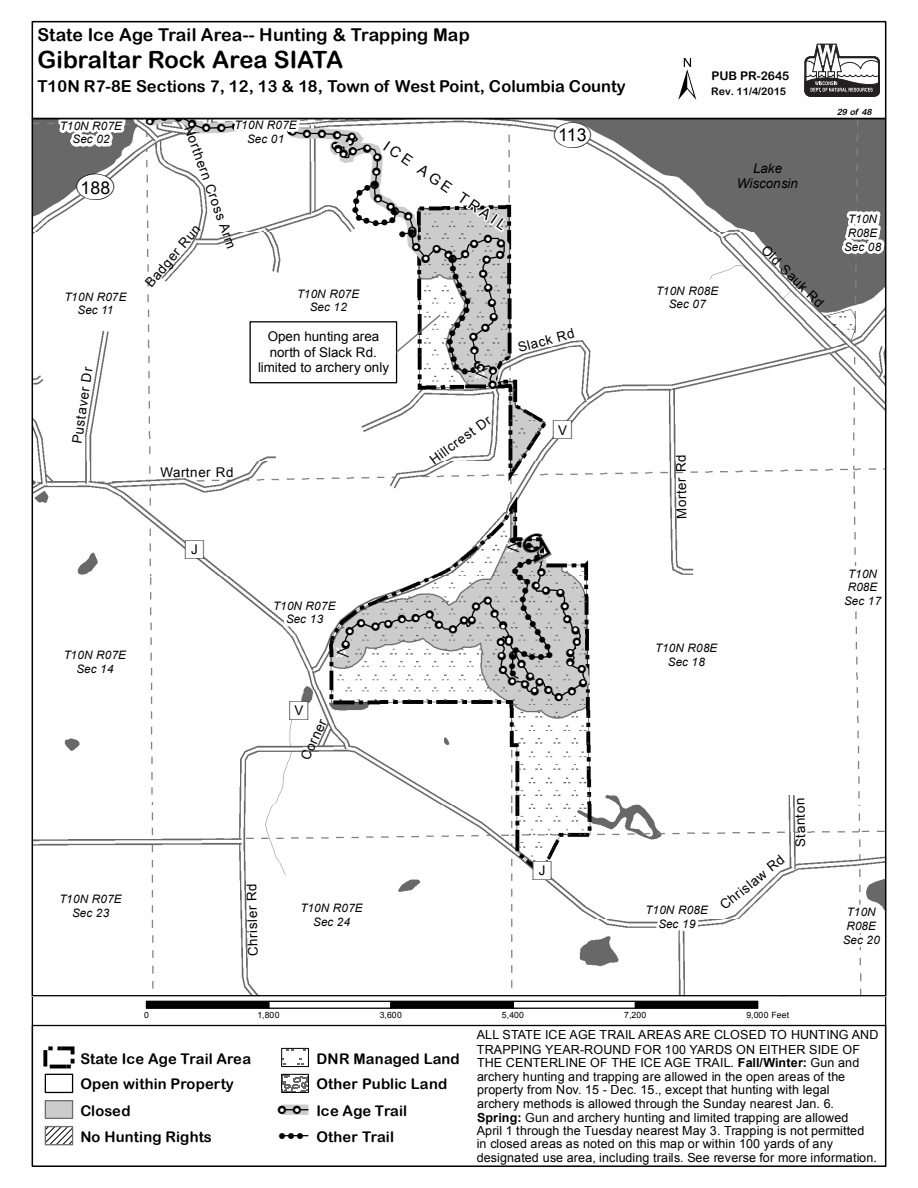
<style>
.page{position:relative;width:918px;height:1188px;background:#fff}
.page>*{position:absolute;margin:0;border:0;box-sizing:border-box;transform-origin:0 0}
.t1{font:59.55px "ESRI North";color:#000}
.t2{font:26.85px "ESRI Default Marker";color:#fff}
.t3{font:23.7px "Arial Rounded MT Bold";color:#000}
.t4{font:17.7px "Arial Rounded MT Bold";letter-spacing:.005em;color:#000}
.t5{font:17.7px "Arial";letter-spacing:.005em;color:#000}
.t6{font:16.35px "Arial Rounded MT Bold";color:#000}
.t7{font:14.7px/26.1px "Arial Rounded MT Bold";letter-spacing:.01em;color:#000}
.t8{font:14.7px "Arial";color:#000}
.t9{font:13.35px/15.6px "Arial";letter-spacing:.005em;color:#000;text-align:center}
.t10{font:italic 13.35px/15.6px "Arial";letter-spacing:-.01em;color:#000;text-align:center}
.t11{font:13.35px "Arial";letter-spacing:.045em;color:#000}
.t12{font:12.6px/13.6px "Arial";color:#000}
.t13{font:12.15px "ESRI Default Marker";color:#000}
.t14{font:12px "Arial Rounded MT Bold";color:#000}
.t15{font:italic 11.7px/13.8px "Arial";color:#000;text-align:center}
.t16{font:10.5px "Arial Rounded MT Bold";color:#000}
.t17{font:8.7px "Arial";letter-spacing:-.005em;color:#000}
.t18{font:italic 8.7px "Arial Rounded MT Bold";color:#000}
.t19{font:8.7px "ESRI Default Marker";color:#000}
.t20{font:5.55px "ESRI Default Marker";color:#fff}
.s1{font-family:"ESRI Shields";font-size:35.85px;color:#fff}
.s2{font-family:"ESRI Shields";font-size:35.85px}
.s3{font-family:"ESRI Shields";font-size:36.75px;color:#fff}
.s4{font-family:"ESRI Shields";font-size:36.75px}
.s5{color:#000}
.s6{font-weight:700}
</style>
<div class="page">
<img style="left:34px;top:120px;width:850px;height:874px">
<svg style="left:651px;top:270px;width:75px;height:84px"></svg>
<svg style="left:296px;top:887px;width:75px;height:85px"></svg>
<svg style="left:641px;top:882px;width:76px;height:54px"></svg>
<svg style="left:651px;top:619px;width:77px;height:105px"></svg>
<svg style="left:836px;top:884px;width:48px;height:68px"></svg>
<svg style="left:59px;top:626px;width:76px;height:57px"></svg>
<svg style="left:55px;top:871px;width:76px;height:56px"></svg>
<svg style="left:837px;top:545px;width:47px;height:69px"></svg>
<svg style="left:837px;top:190px;width:47px;height:69px"></svg>
<div style="left:32px;top:21px;width:854px;height:98px;border:1px solid #000"></div>
<div style="left:32px;top:1025px;width:854px;height:142px;border:1px solid #000"></div>
<div style="left:146px;top:1001px;width:123px;height:8px;background:#000;border:1px solid #000"></div>
<div style="left:268px;top:1001px;width:124px;height:8px;border:1px solid #000"></div>
<div style="left:390px;top:1001px;width:124px;height:8px;background:#000;border:1px solid #000"></div>
<div style="left:513px;top:1001px;width:123px;height:8px;border:1px solid #000"></div>
<div style="left:635px;top:1001px;width:123px;height:8px;background:#000;border:1px solid #000"></div>
<svg style="left:43px;top:1050px;width:4px;height:17px"></svg>
<svg style="left:48px;top:1046px;width:27px;height:22px"></svg>
<hr style="left:50px;top:1065px;width:17px;height:3px;background:#000">
<div style="left:45px;top:1074px;width:28px;height:19px;background:#fff;border:1px solid #000"></div>
<div style="left:45px;top:1100px;width:28px;height:19px;background:#ccc;border:1px solid #6e6e6e"></div>
<svg style="left:47px;top:1128px;width:24px;height:15px"></svg>
<div style="left:45px;top:1126px;width:28px;height:19px;border:1px solid #6e6e6e"></div>
<div style="left:281px;top:1048px;width:28px;height:19px;border:1px solid #000"></div>
<svg style="left:283px;top:1076px;width:24px;height:15px"></svg>
<div style="left:281px;top:1074px;width:28px;height:19px;border:1px solid #000"></div>
<div style="left:282px;top:1105px;width:26px;height:10px;background:#ccc"></div>
<svg style="left:282px;top:1109px;width:26px;height:1px"></svg>
<svg style="left:282px;top:1135px;width:26px;height:1px"></svg>
<svg style="left:805px;top:44px;width:75px;height:53px"></svg>
<svg style="left:55px;top:117px;width:460px;height:284px"></svg>
<svg style="left:269px;top:528px;width:327px;height:182px"></svg>
<h3 class="t4" style="left:38px;top:24px;width:434px">State Ice Age Trail Area-- Hunting &amp; Trapping Map</h3>
<p class="t6" style="left:38px;top:76px;width:590px">T10N R7-8E Sections 7, 12, 13 &amp; 18, Town of West Point, Columbia County</p>
<h3 class="t3" style="left:38px;top:45px;width:307px">Gibraltar Rock Area SIATA</h3>
<h1 class="t1" style="left:678px;top:45px;width:20px">±</h1>
<p class="t14" style="left:711px;top:69px;width:79px">PUB PR-2645</p>
<p class="t16" style="left:711px;top:85px;width:76px">Rev. 11/4/2015</p>
<p class="t13" style="left:217px;top:121px;width:10px">!</p>
<p class="t13" style="left:262px;top:117px;width:10px">!</p>
<p class="t15" style="left:234px;top:118px;width:64px">T10N R07E<br>Sec 01</p>
<p class="t15" style="left:60px;top:119px;width:64px">T10N R07E<br>Sec 02</p>
<h3 class="t5" style="left:554px;top:123px;width:38px"><span class="s1">S</span><span class="s2">T</span>113</h3>
<p class="t20" style="left:264px;top:121px;width:5px">!</p>
<p class="t9" style="left:196px;top:124px;width:131px;rotate:70deg">Northern Cross Arm</p>
<p class="t20" style="left:220px;top:125px;width:5px">!</p>
<p class="t13" style="left:303px;top:127px;width:25px">! !</p>
<p class="t20" style="left:305px;top:130px;width:5px">!</p>
<p class="t20" style="left:320px;top:130px;width:5px">!</p>
<p class="t8" style="left:390px;top:137px;width:147px;rotate:34deg">ICE AGE TRAIL</p>
<h3 class="t5" style="left:76px;top:176px;width:39px"><span class="s3">S</span><span class="s4">T</span>188</h3>
<p class="t19" style="left:350px;top:213px;width:8px;rotate:-90deg">!</p>
<p class="t9" style="left:142px;top:280px;width:79px;rotate:-50deg">Badger Run</p>
<p class="t13" style="left:484px;top:231px;width:10px">!</p>
<p class="t20" style="left:486px;top:235px;width:5px">!</p>
<p class="t13" style="left:448px;top:252px;width:10px">!</p>
<p class="t20" style="left:451px;top:256px;width:5px">!</p>
<p class="t15" style="left:64px;top:290px;width:64px">T10N R07E<br>Sec 11</p>
<p class="t15" style="left:656px;top:284px;width:64px">T10N R08E<br>Sec 07</p>
<p class="t15" style="left:297px;top:287px;width:64px">T10N R07E<br>Sec 12</p>
<p class="t9" style="left:70px;top:442px;width:79px;rotate:-82deg">Pustaver Dr</p>
<p class="t15" style="left:64px;top:648px;width:64px">T10N R07E<br>Sec 14</p>
<p class="t9" style="left:258px;top:329px;width:133px">Open hunting area north of Slack Rd. limited to archery only</p>
<p class="t11" style="left:160px;top:464px;width:75px">Wartner Rd</p>
<h2 class="t2" style="left:185px;top:533px;width:20px">" <span class="s5">)</span><sup>J</sup></h2>
<p class="t15" style="left:273px;top:599px;width:64px">T10N R07E<br>Sec 13</p>
<h2 class="t2" style="left:290px;top:695px;width:20px">" <span class="s5">)</span><sup>V</sup></h2>
<p class="t9" style="left:298px;top:756px;width:45px;rotate:-65deg">Corner</p>
<p class="t13" style="left:482px;top:346px;width:10px;rotate:90deg">!</p>
<p class="t20" style="left:478px;top:349px;width:5px;rotate:90deg">!</p>
<p class="t9" style="left:427px;top:455px;width:74px;rotate:-36deg">Hillcrest Dr</p>
<p class="t9" style="left:516px;top:340px;width:59px;rotate:-15deg">Slack Rd</p>
<h2 class="t2" style="left:553px;top:414px;width:20px">" <span class="s5">)</span><sup>V</sup></h2>
<p class="t19" style="left:544px;top:662px;width:17px;rotate:-180deg">! !</p>
<p class="t9" style="left:674px;top:519px;width:66px;rotate:-91deg">Morter Rd</p>
<p class="t15" style="left:655px;top:641px;width:64px">T10N R08E<br>Sec 18</p>
<p class="t10" style="left:737px;top:160px;width:63px">Lake<br>Wisconsin</p>
<p class="t9" style="left:769px;top:242px;width:84px;rotate:45deg">Old Sauk Rd</p>
<p class="t18" style="left:837px;top:107px;width:39px">29 of 48</p>
<p class="t15" style="left:844px;top:212px;width:39px">T10N<br>R08E<br>Sec 08</p>
<p class="t15" style="left:844px;top:567px;width:39px">T10N<br>R08E<br>Sec 17</p>
<p class="t15" style="left:59px;top:892px;width:64px">T10N R07E<br>Sec 23</p>
<p class="t9" style="left:245px;top:956px;width:75px;rotate:-91deg">Chrisler Rd</p>
<p class="t15" style="left:300px;top:901px;width:64px">T10N R07E<br>Sec 24</p>
<h2 class="t2" style="left:533px;top:855px;width:20px">" <span class="s5">)</span><sup>J</sup></h2>
<p class="t15" style="left:646px;top:904px;width:64px">T10N R08E<br>Sec 19</p>
<p class="t9" style="left:717px;top:901px;width:80px;rotate:-39deg">Chrislaw Rd</p>
<p class="t9" style="left:793px;top:848px;width:51px;rotate:-91deg">Stanton</p>
<p class="t15" style="left:843px;top:905px;width:39px">T10N<br>R08E<br>Sec 20</p>
<p class="t17" style="left:144px;top:1009px;width:6px">0</p>
<p class="t17" style="left:257px;top:1009px;width:24px">1,800</p>
<p class="t17" style="left:380px;top:1009px;width:24px">3,600</p>
<p class="t17" style="left:502px;top:1009px;width:24px">5,400</p>
<p class="t17" style="left:624px;top:1009px;width:24px">7,200</p>
<p class="t17" style="left:747px;top:1009px;width:44px">9,000 Feet</p>
<p class="t7" style="left:80px;top:1045px;width:172px">State Ice Age Trail Area<br>Open within Property<br>Closed<br>No Hunting Rights</p>
<p class="t7" style="left:317px;top:1045px;width:145px">DNR Managed Land<br>Other Public Land</p>
<p class="t12" style="left:477px;top:1028px;width:403px">ALL STATE ICE AGE TRAIL AREAS ARE CLOSED TO HUNTING AND TRAPPING YEAR-ROUND FOR 100 YARDS ON EITHER SIDE OF THE CENTERLINE OF THE ICE AGE TRAIL. <span class="s6">Fall/Winter:</span> Gun and archery hunting and trapping are allowed in the open areas of the property from Nov. 15 - Dec. 15., except that hunting with legal<br>archery methods is allowed through the Sunday nearest Jan. 6.<br><span class="s6">Spring:</span> Gun and archery hunting and limited trapping are allowed<br>April 1 through the Tuesday nearest May 3. Trapping is not permitted<br>in closed areas as noted on this map or within 100 yards of any designated use area, including trails. See reverse for more information.</p>
<p class="t7" style="left:279px;top:1097px;width:129px;text-indent:38px">Ice Age Trail <sup>!</sup> <sup>!</sup> <sup>!</sup> Other Trail</p>
<p class="t13" style="left:278px;top:1103px;width:25px">! !</p>
<p class="t20" style="left:280px;top:1107px;width:5px">!</p>
<p class="t20" style="left:295px;top:1107px;width:5px">!</p>
</div>
